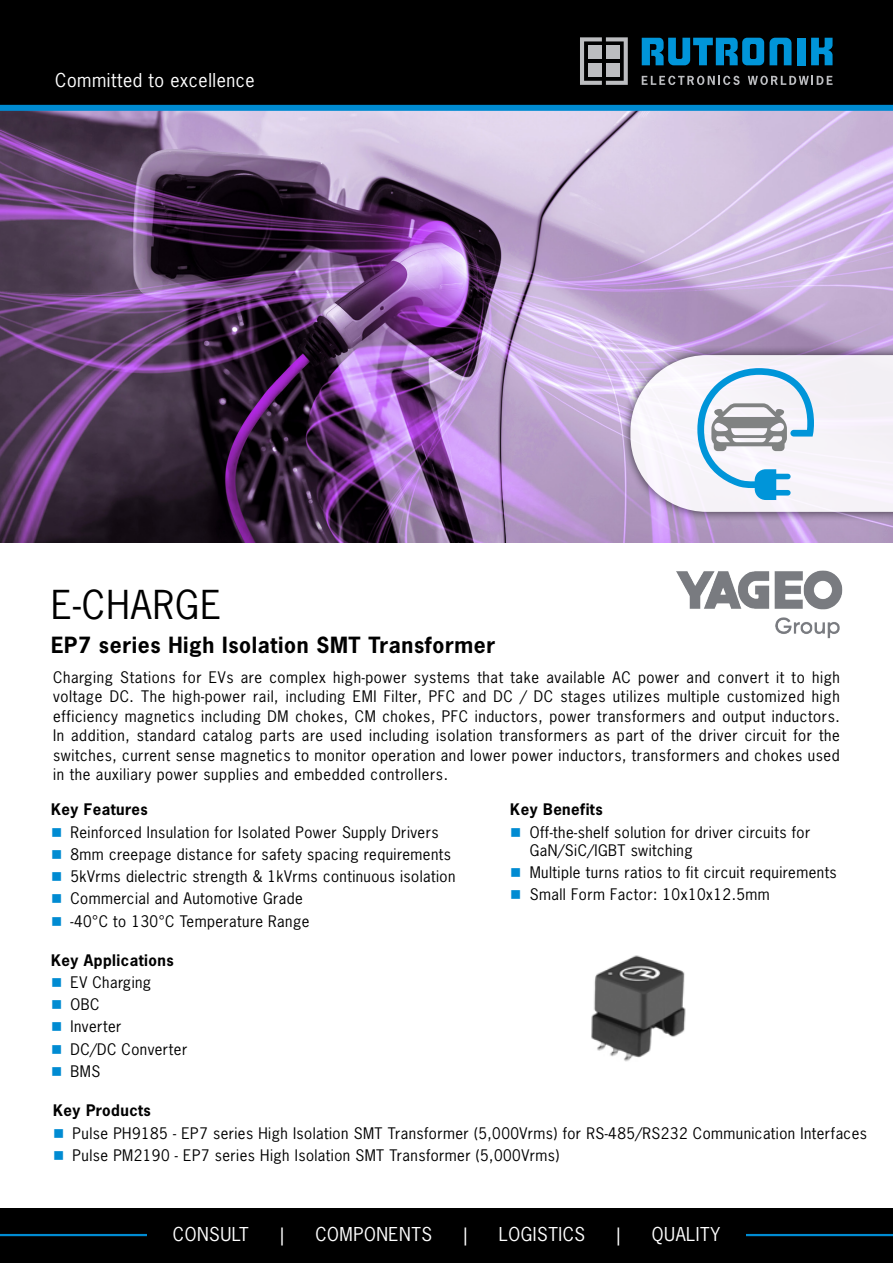
<style>
.page{position:relative;width:893px;height:1263px;background:#fff}
.page>*{position:absolute;margin:0;border:0;box-sizing:border-box;transform-origin:0 0}
.t1{font:37.5px "News Gothic Std";letter-spacing:.03em;color:#000}
.t2{font:700 21px "News Gothic Std";letter-spacing:.03em;color:#000}
.t3{font:18px "News Gothic Std";letter-spacing:.03em;color:#fff}
.t4{font:15px/22.2px "News Gothic Std";letter-spacing:.03em;color:#000}
.t5{font:700 15px "News Gothic Std";letter-spacing:.03em;color:#000}
</style>
<div class="page">
<img style="left:0;top:111px;width:893px;height:431px">
<div style="left:0;top:0;width:893px;height:106px;background:#000"></div>
<div style="left:0;top:1208px;width:893px;height:55px;background:#000"></div>
<div style="left:0;top:105px;width:893px;height:6px;background:#008bd2"></div>
<hr style="left:0;top:1234px;width:893px;height:2px;background:#008bd2">
<div style="left:797px;top:38px;width:8px;height:27px;background:#0095d9"></div>
<svg style="left:811px;top:38px;width:21px;height:27px"></svg>
<svg style="left:642px;top:38px;width:149px;height:27px"></svg>
<svg style="left:642px;top:76px;width:98px;height:9px"></svg>
<svg style="left:748px;top:76px;width:84px;height:9px"></svg>
<svg style="left:580px;top:37px;width:48px;height:48px"></svg>
<div style="left:588px;top:46px;width:14px;height:13px;background:#bcbdc0"></div>
<div style="left:606px;top:46px;width:14px;height:13px;background:#bcbdc0"></div>
<div style="left:606px;top:63px;width:14px;height:14px;background:#bcbdc0"></div>
<div style="left:588px;top:63px;width:14px;height:14px;background:#bcbdc0"></div>
<div style="left:621px;top:345px;width:272px;height:177px;background:#000;opacity:.75"></div>
<svg style="left:630px;top:355px;width:263px;height:157px"></svg>
<div style="left:147px;top:1225px;width:598px;height:18px;background:#000"></div>
<img style="left:591px;top:955px;width:95px;height:107px">
<img style="left:638px;top:534px;width:242px;height:105px">
<p class="t3" style="left:55px;top:69px;width:201px">Committed to excellence</p>
<h1 class="t1" style="left:51px;top:581px;width:172px">E-CHARGE</h1>
<h2 class="t2" style="left:51px;top:631px;width:446px">EP7 series High Isolation SMT Transformer</h2>
<p class="t4" style="left:53px;top:667px;width:788px;line-height:19.5px;text-align:justify">Charging Stations for EVs are complex high-power systems that take available AC power and convert it to high voltage DC. The high-power rail, including EMI Filter, PFC and DC / DC stages utilizes multiple customized high efficiency magnetics including DM chokes, CM chokes, PFC inductors, power transformers and output inductors.<br>In addition, standard catalog parts are used including isolation transformers as part of the driver circuit for the switches, current sense magnetics to monitor operation and lower power inductors, transformers and chokes used in the auxiliary power supplies and embedded controllers.</p>
<p class="t5" style="left:51px;top:800px;width:98px">Key Features</p>
<p class="t4" style="left:71px;top:821px;width:386px">Reinforced Insulation for Isolated Power Supply Drivers 8mm creepage distance for safety spacing requirements 5kVrms dielectric strength &amp; 1kVrms continuous isolation Commercial and Automotive Grade<br>-40°C to 130°C Temperature Range</p>
<p class="t5" style="left:510px;top:800px;width:94px">Key Benefits</p>
<p class="t4" style="left:530px;top:823px;width:282px;line-height:18px">Off-the-shelf solution for driver circuits for<br>GaN/SiC/IGBT switching</p>
<p class="t4" style="left:530px;top:861px;width:309px">Multiple turns ratios to fit circuit requirements<br>Small Form Factor: 10x10x12.5mm</p>
<p class="t5" style="left:51px;top:950px;width:124px">Key Applications</p>
<p class="t4" style="left:71px;top:971px;width:118px">EV Charging<br>OBC<br>Inverter<br>DC/DC Converter<br>BMS</p>
<p class="t5" style="left:53px;top:1101px;width:99px">Key Products</p>
<p class="t4" style="left:73px;top:1122px;width:796px">Pulse PH9185 - EP7 series High Isolation SMT Transformer (5,000Vrms) for RS-485/RS232 Communication Interfaces<br>Pulse PM2190 - EP7 series High Isolation SMT Transformer (5,000Vrms)</p>
<p class="t3" style="left:173px;top:1222px;width:77px">CONSULT</p>
<p class="t3" style="left:280px;top:1222px;width:5px">|</p>
<p class="t3" style="left:315px;top:1222px;width:118px">COMPONENTS</p>
<p class="t3" style="left:463px;top:1222px;width:5px">|</p>
<p class="t3" style="left:499px;top:1222px;width:88px">LOGISTICS</p>
<p class="t3" style="left:616px;top:1222px;width:5px">|</p>
<p class="t3" style="left:652px;top:1222px;width:70px">QUALITY</p>
</div>
